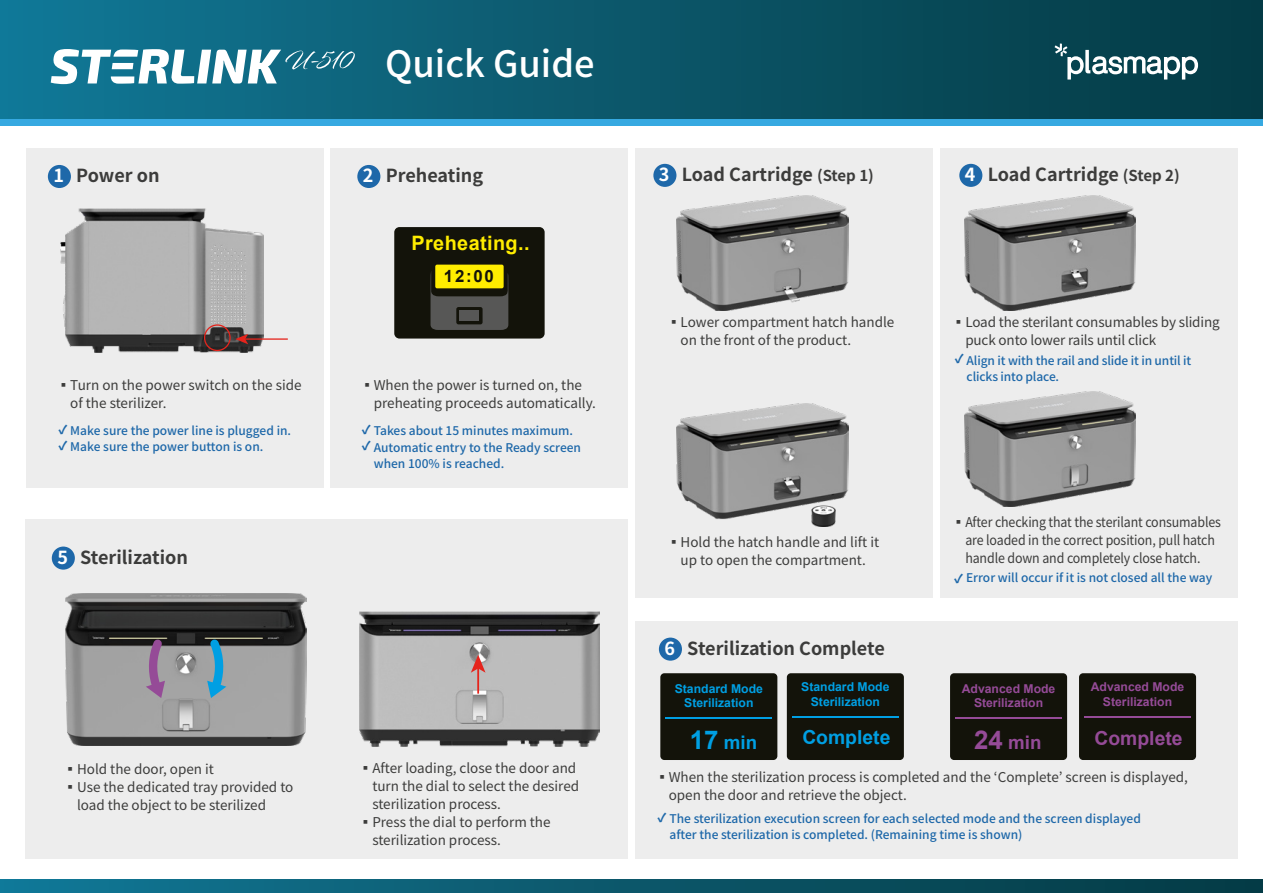
<style>
.page{position:relative;width:1263px;height:893px;background:#fff}
.page>*{position:absolute;margin:0;border:0;box-sizing:border-box;transform-origin:0 0}
.t1{font:500 36.3px "Noto Sans CJ Kkr";color:#fff}
.t2{font:700 19.8px "Arial";letter-spacing:.02em;color:#ffed00}
.t3{font:700 19.35px "Arial";color:#009fe3}
.t4{font:700 19.35px "Arial";color:#954b97}
.t5{font:700 18.75px "Arial";color:#009fe3}
.t6{font:700 18.75px "Arial";color:#954b97}
.t7{font:700 18px "Noto Sans CJ Kkr";color:#3c3c3b}
.t8{font:700 16.8px "Arial";color:#13130a}
.t9{font:13.5px/18px "Noto Sans CJ Kkr";color:#3c3c3b}
.t10{font:700 12.15px/14.7px "Arial";color:#009fe3;text-align:center}
.t11{font:700 12.15px/14.7px "Arial";color:#954b97;text-align:center}
.t12{font:500 12px/16.5px "Noto Sans CJ Kkr";color:#1e68a9}
.t13{font:900 12px/16.5px "Noto Sans CJ Kkr";color:#1e68a9}
.s1{color:#fff}
.s2{font-size:15px}
.s3{font-weight:900}
.s4{font-size:25.8px}
</style>
<div class="page">
<div style="left:26px;top:148px;width:297px;height:340px;background:#ededed"></div>
<div style="left:331px;top:148px;width:297px;height:340px;background:#ededed"></div>
<div style="left:636px;top:148px;width:297px;height:449px;background:#ededed"></div>
<div style="left:940px;top:148px;width:298px;height:449px;background:#ededed"></div>
<div style="left:26px;top:519px;width:602px;height:340px;background:#ededed"></div>
<div style="left:636px;top:621px;width:602px;height:238px;background:#ededed"></div>
<img style="left:359px;top:612px;width:240px;height:135px">
<img style="left:65px;top:594px;width:241px;height:151px">
<img style="left:61px;top:209px;width:202px;height:144px">
<div style="left:48px;top:165px;width:23px;height:23px;background:#1e68a9;border-radius:50%"></div>
<div style="left:357px;top:165px;width:23px;height:23px;background:#1e68a9;border-radius:50%"></div>
<div style="left:653px;top:164px;width:23px;height:23px;background:#1e68a9;border-radius:50%"></div>
<div style="left:959px;top:164px;width:23px;height:23px;background:#1e68a9;border-radius:50%"></div>
<svg style="left:0;top:880px;width:1263px;height:13px;background:#0a586b"></svg>
<div style="left:0;top:0;width:1263px;height:126px;background:#36a9e1"></div>
<div style="left:0;top:0;width:1263px;height:119px;background:linear-gradient(to right,#117795,#053942)"></div>
<svg style="left:1054px;top:44px;width:144px;height:36px;background:#48737c"></svg>
<div style="left:204px;top:324px;width:27px;height:27px;border:1px solid #e5241c;border-radius:50%"></div>
<hr style="left:244px;top:338px;width:44px;height:2px;background:#e5241c">
<svg style="left:235px;top:334px;width:13px;height:10px"></svg>
<div style="left:394px;top:227px;width:151px;height:112px;background:#13130a;border-radius:5px"></div>
<svg style="left:430px;top:271px;width:78px;height:59px"></svg>
<div style="left:435px;top:265px;width:69px;height:23px;background:#ffed00;border-radius:2px"></div>
<div style="left:52px;top:547px;width:23px;height:23px;background:#1e68a9;border-radius:50%"></div>
<div style="left:659px;top:638px;width:23px;height:23px;background:#1e68a9;border-radius:50%"></div>
<svg style="left:207px;top:639px;width:19px;height:59px"></svg>
<svg style="left:146px;top:639px;width:19px;height:59px"></svg>
<hr style="left:477px;top:667px;width:2px;height:27px;background:#e5241c">
<svg style="left:471px;top:655px;width:14px;height:18px"></svg>
<img style="left:677px;top:403px;width:172px;height:123px">
<img style="left:964px;top:196px;width:172px;height:115px">
<img style="left:677px;top:196px;width:172px;height:115px">
<img style="left:964px;top:392px;width:172px;height:115px">
<div style="left:660px;top:673px;width:117px;height:87px;background:#13130a;border-radius:4px"></div>
<hr style="left:665px;top:718px;width:107px;height:1px;background:#009fe3">
<div style="left:787px;top:673px;width:117px;height:87px;background:#13130a;border-radius:4px"></div>
<hr style="left:792px;top:716px;width:107px;height:1px;background:#009fe3">
<div style="left:1079px;top:673px;width:117px;height:87px;background:#13130a;border-radius:4px"></div>
<hr style="left:1084px;top:716px;width:107px;height:1px;background:#954b97">
<div style="left:950px;top:673px;width:117px;height:87px;background:#13130a;border-radius:4px"></div>
<hr style="left:955px;top:718px;width:107px;height:1px;background:#954b97">
<svg style="left:51px;top:49px;width:304px;height:35px;background:#75aaba"></svg>
<h1 class="t1" style="left:385px;top:43px;width:211px">Quick Guide</h1>
<h3 class="t7" style="left:53px;top:166px;width:108px"><span class="s1">1</span> Power on</h3>
<h3 class="t7" style="left:363px;top:166px;width:122px"><span class="s1">2</span> Preheating</h3>
<h3 class="t7" style="left:659px;top:164px;width:216px"><span class="s1">3</span> Load Cartridge <span class="s2">(Step 1)</span></h3>
<h3 class="t7" style="left:965px;top:164px;width:216px"><span class="s1">4</span> Load Cartridge <span class="s2">(Step 2)</span></h3>
<h2 class="t2" style="left:412px;top:229px;width:119px">Preheating..</h2>
<p class="t8" style="left:444px;top:264px;width:51px">12:00</p>
<p class="t9" style="left:681px;top:314px;width:215px;text-indent:-13px">▪Lower compartment hatch handle on the front of the product.</p>
<p class="t9" style="left:965px;top:313px;width:256px;text-indent:-13px">▪Load the sterilant consumables by sliding puck onto lower rails until click</p>
<p class="t9" style="left:70px;top:377px;width:233px;text-indent:-13px">▪Turn on the power switch on the side of the sterilizer.</p>
<p class="t9" style="left:374px;top:377px;width:224px;text-indent:-13px">▪When the power is turned on, the preheating proceeds automatically.</p>
<p class="t13" style="left:955px;top:351px;width:10px">✓</p>
<p class="t12" style="left:967px;top:352px;width:226px">Align it with the rail and slide it in until it clicks into place.</p>
<p class="t13" style="left:58px;top:421px;width:10px">✓ ✓</p>
<p class="t12" style="left:70px;top:422px;width:222px">Make sure the power line is plugged in.<br>Make sure the power button is on.</p>
<p class="t13" style="left:362px;top:422px;width:10px">✓ ✓</p>
<p class="t12" style="left:374px;top:423px;width:209px">Takes about 15 minutes maximum.<br>Automatic entry to the Ready screen when 100% is reached.</p>
<h3 class="t7" style="left:57px;top:547px;width:132px"><span class="s1">5</span> Sterilization</h3>
<p class="t9" style="left:667px;top:534px;width:213px;text-align:center">▪Hold the hatch handle and lift it up to open the compartment.</p>
<p class="t9" style="left:952px;top:513px;width:271px;text-align:center">▪After checking that the sterilant consumables are loaded in the correct position, pull hatch handle down and completely close hatch.</p>
<p class="t12" style="left:954px;top:570px;width:260px"><span class="s3">✓</span> Error will occur if it is not closed all the way</p>
<h3 class="t7" style="left:664px;top:638px;width:222px"><span class="s1">6</span> Sterilization Complete</h3>
<p class="t10" style="left:675px;top:681px;width:90px">Standard Mode<br>Sterilization</p>
<h3 class="t5" style="left:690px;top:729px;width:69px"><span class="s4">17</span> min</h3>
<p class="t10" style="left:801px;top:679px;width:90px">Standard Mode<br>Sterilization</p>
<h3 class="t3" style="left:802px;top:724px;width:90px">Complete</h3>
<p class="t11" style="left:962px;top:681px;width:95px">Advanced Mode<br>Sterilization</p>
<h3 class="t6" style="left:974px;top:729px;width:69px"><span class="s4">24</span> min</h3>
<p class="t11" style="left:1091px;top:679px;width:95px">Advanced Mode<br>Sterilization</p>
<h3 class="t4" style="left:1094px;top:725px;width:90px">Complete</h3>
<p class="t9" style="left:64px;top:761px;width:152px">▪Hold the door, open it</p>
<p class="t9" style="left:77px;top:779px;width:218px;text-indent:-13px">▪Use the dedicated tray provided to load the object to be sterilized</p>
<p class="t9" style="left:372px;top:759px;width:208px;text-indent:-13px">▪After loading, close the door and turn the dial to select the desired sterilization process.</p>
<p class="t9" style="left:372px;top:813px;width:180px;text-indent:-13px">▪Press the dial to perform the sterilization process.</p>
<p class="t9" style="left:669px;top:768px;width:521px;text-indent:-13px">▪When the sterilization process is completed and the ‘Complete’ screen is displayed, open the door and retrieve the object.</p>
<p class="t13" style="left:658px;top:809px;width:10px">✓</p>
<p class="t12" style="left:669px;top:811px;width:473px">The sterilization execution screen for each selected mode and the screen displayed after the sterilization is completed. (Remaining time is shown)</p>
</div>
